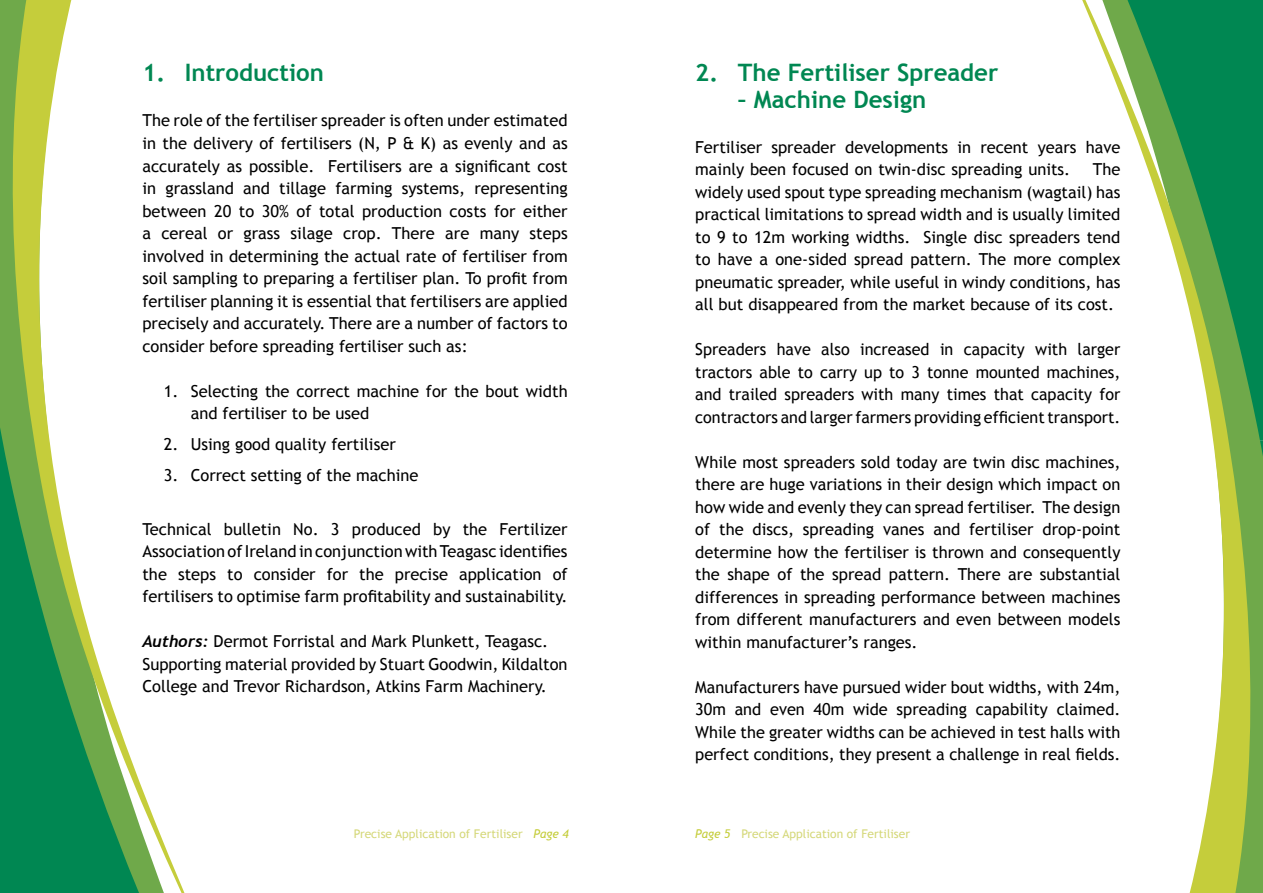
<style>
.page{position:relative;width:1263px;height:893px;background:#fff}
.page>*{position:absolute;margin:0;border:0;box-sizing:border-box;transform-origin:0 0}
.t1{font:700 24px "Trebuchet MS";color:#008752}
.t2{font:16.5px/22.5px "Trebuchet MS";color:#000;text-align:justify}
.t3{font:12px "Trebuchet MS";color:#d5d87a}
.s1{font-family:"Trebuchet";font-weight:700;font-style:italic}
.s2{font-style:italic;color:#c5cd3b}
</style>
<div class="page">
<svg style="left:0;top:0;width:185px;height:893px"></svg>
<svg style="left:1082px;top:0;width:181px;height:893px"></svg>
<h1 class="t1" style="left:142px;top:58px;width:183px">1. Introduction</h1>
<p class="t2" style="left:142px;top:110px;width:427px">The role of the fertiliser spreader is often under estimated in the delivery of fertilisers (N, P &amp; K) as evenly and as accurately as possible. Fertilisers are a significant cost in grassland and tillage farming systems, representing between 20 to 30% of total production costs for either a cereal or grass silage crop. There are many steps involved in determining the actual rate of fertiliser from soil sampling to preparing a fertiliser plan. To profit from fertiliser planning it is essential that fertilisers are applied precisely and accurately. There are a number of factors to consider before spreading fertiliser such as:</p>
<p class="t2" style="left:191px;top:380px;width:378px;text-indent:-27px">1. Selecting the correct machine for the bout width and fertiliser to be used</p>
<p class="t2" style="left:164px;top:433px;width:233px">2. Using good quality fertiliser</p>
<p class="t2" style="left:164px;top:464px;width:256px">3. Correct setting of the machine</p>
<p class="t2" style="left:142px;top:518px;width:427px">Technical bulletin No. 3 produced by the Fertilizer Association of Ireland in conjunction with Teagasc identifies the steps to consider for the precise application of fertilisers to optimise farm profitability and sustainability.</p>
<p class="t2" style="left:142px;top:630px;width:427px;text-align:left"><span class="s1">Authors:</span> Dermot Forristal and Mark Plunkett, Teagasc.<br>Supporting material provided by Stuart Goodwin, Kildalton<br>College and Trevor Richardson, Atkins Farm Machinery.</p>
<h1 class="t1" style="left:695px;top:58px;width:304px">2. The Fertiliser Spreader</h1>
<h1 class="t1" style="left:738px;top:84px;width:190px">– Machine Design</h1>
<p class="t2" style="left:695px;top:136px;width:427px">Fertiliser spreader developments in recent years have mainly been focused on twin-disc spreading units.</p>
<p class="t2" style="left:695px;top:159px;width:427px;text-indent:398px">The widely used spout type spreading mechanism (wagtail) has practical limitations to spread width and is usually limited to 9 to 12m working widths. Single disc spreaders tend to have a one-sided spread pattern. The more complex pneumatic spreader, while useful in windy conditions, has all but disappeared from the market because of its cost.</p>
<p class="t2" style="left:695px;top:339px;width:427px">Spreaders have also increased in capacity with larger tractors able to carry up to 3 tonne mounted machines, and trailed spreaders with many times that capacity for contractors and larger farmers providing efficient transport.</p>
<p class="t2" style="left:695px;top:451px;width:427px">While most spreaders sold today are twin disc machines, there are huge variations in their design which impact on how wide and evenly they can spread fertiliser. The design of the discs, spreading vanes and fertiliser drop-point determine how the fertiliser is thrown and consequently the shape of the spread pattern. There are substantial differences in spreading performance between machines from different manufacturers and even between models within manufacturer’s ranges.</p>
<p class="t2" style="left:695px;top:676px;width:427px">Manufacturers have pursued wider bout widths, with 24m, 30m and even 40m wide spreading capability claimed.<br>While the greater widths can be achieved in test halls with perfect conditions, they present a challenge in real fields.</p>
<p class="t3" style="left:354px;top:827px;width:216px">Precise Application of Fertiliser <span class="s2">Page 4</span></p>
<p class="t3" style="left:695px;top:827px;width:216px"><span class="s2">Page 5</span> Precise Application of Fertiliser</p>
</div>
